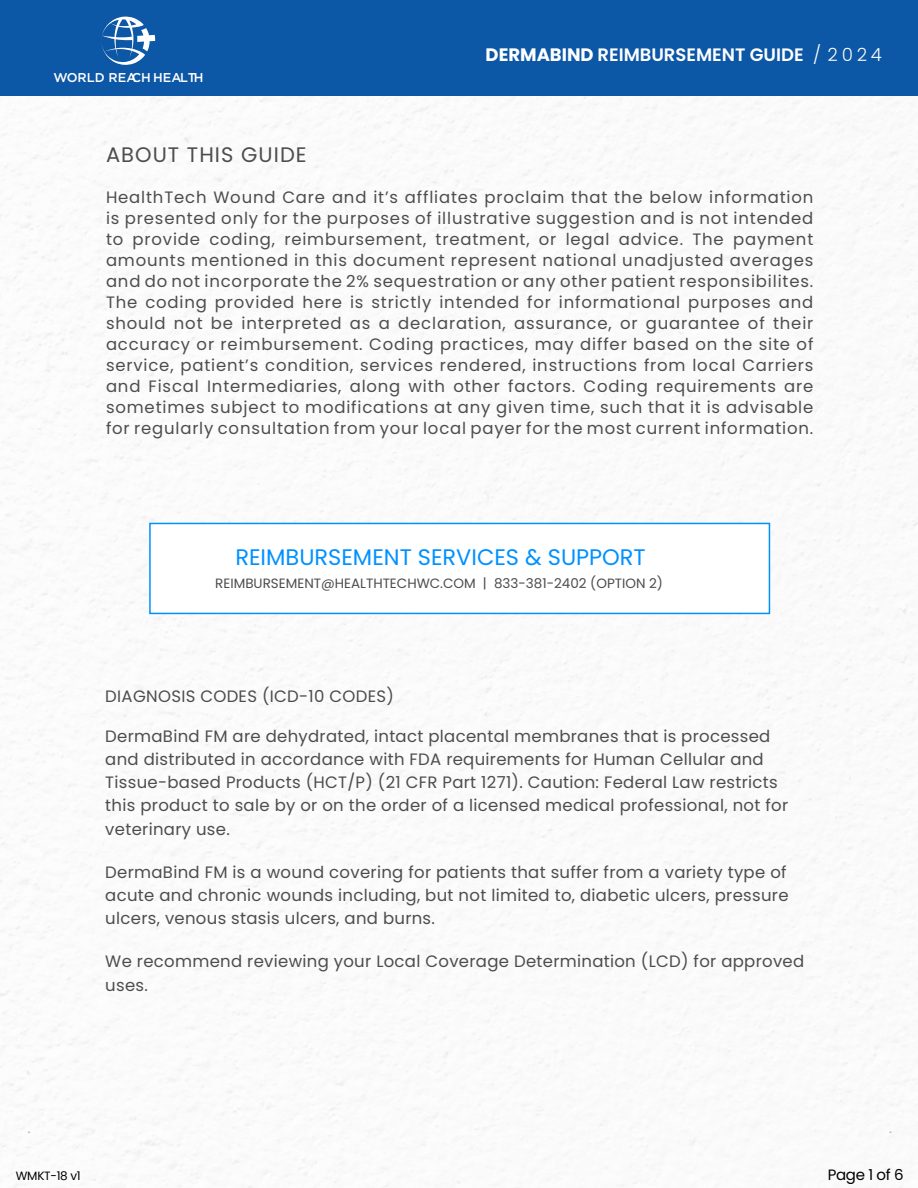
<style>
.page{position:relative;width:918px;height:1188px;background:#fff}
.page>*{position:absolute;margin:0;border:0;box-sizing:border-box;transform-origin:0 0}
.t1{font:22.5px "Poppins";color:#0091ff}
.t2{font:21px "Poppins";letter-spacing:.05em;color:#4d4d4f}
.t3{font:600 18px "Poppins";color:#fff}
.t4{font:16.5px/21px "Poppins";letter-spacing:.02em;color:#4d4d4f}
.t5{font:16.5px "Poppins";letter-spacing:.02em;color:#4d4d4f}
.t6{font:15px "Poppins";letter-spacing:-.02em;color:#000}
.t7{font:13.5px "Poppins";color:#4d4d4f}
.t8{font:500 12.75px "Gotham";color:#fff}
.t9{font:12px "Poppins";letter-spacing:-.025em;color:#000}
.s1{font-weight:700}
.s2{font-weight:300}
</style>
<div class="page">
<div style="left:1px;top:0;width:917px;height:95px;background:#0c57a6"></div>
<div style="left:149px;top:523px;width:621px;height:91px;background:#fff;border:2px solid #0091ff"></div>
<svg style="left:101px;top:16px;width:54px;height:49px"></svg>
<p class="t8" style="left:54px;top:69px;width:152px">WORLD REACH HEALTH</p>
<p class="t3" style="left:486px;top:44px;width:398px"><span class="s1">DERMABIND</span> REIMBURSEMENT GUIDE <span class="s2">/ 2 0 2 4</span></p>
<p class="t2" style="left:106px;top:142px;width:202px">ABOUT THIS GUIDE</p>
<p class="t4" style="left:106px;top:187px;width:709px;text-align:justify">HealthTech Wound Care and it’s affliates proclaim that the below information is presented only for the purposes of illustrative suggestion and is not intended to provide coding, reimbursement, treatment, or legal advice. The payment amounts mentioned in this document represent national unadjusted averages and do not incorporate the 2% sequestration or any other patient responsibilites.<br>The coding provided here is strictly intended for informational purposes and should not be interpreted as a declaration, assurance, or guarantee of their accuracy or reimbursement. Coding practices, may differ based on the site of service, patient’s condition, services rendered, instructions from local Carriers and Fiscal Intermediaries, along with other factors. Coding requirements are sometimes subject to modifications at any given time, such that it is advisable for regularly consultation from your local payer for the most current information.</p>
<h1 class="t1" style="left:235px;top:545px;width:412px">REIMBURSEMENT SERVICES &amp; SUPPORT</h1>
<p class="t7" style="left:215px;top:576px;width:449px">REIMBURSEMENT@HEALTHTECHWC.COM | 833-381-2402 (OPTION 2)</p>
<p class="t5" style="left:105px;top:687px;width:290px">DIAGNOSIS CODES (ICD-10 CODES)</p>
<p class="t4" style="left:105px;top:725px;width:684px;line-height:23.1px">DermaBind FM are dehydrated, intact placental membranes that is processed and distributed in accordance with FDA requirements for Human Cellular and Tissue-based Products (HCT/P) (21 CFR Part 1271). Caution: Federal Law restricts this product to sale by or on the order of a licensed medical professional, not for veterinary use.</p>
<p class="t4" style="left:105px;top:861px;width:685px;line-height:23.1px">DermaBind FM is a wound covering for patients that suffer from a variety type of acute and chronic wounds including, but not limited to, diabetic ulcers, pressure ulcers, venous stasis ulcers, and burns.</p>
<p class="t4" style="left:105px;top:950px;width:700px;line-height:23.1px">We recommend reviewing your Local Coverage Determination (LCD) for approved uses.</p>
<p class="t9" style="left:16px;top:1169px;width:66px">WMKT-18 v1</p>
<p class="t6" style="left:828px;top:1166px;width:78px">Page 1 of 6</p>
</div>
